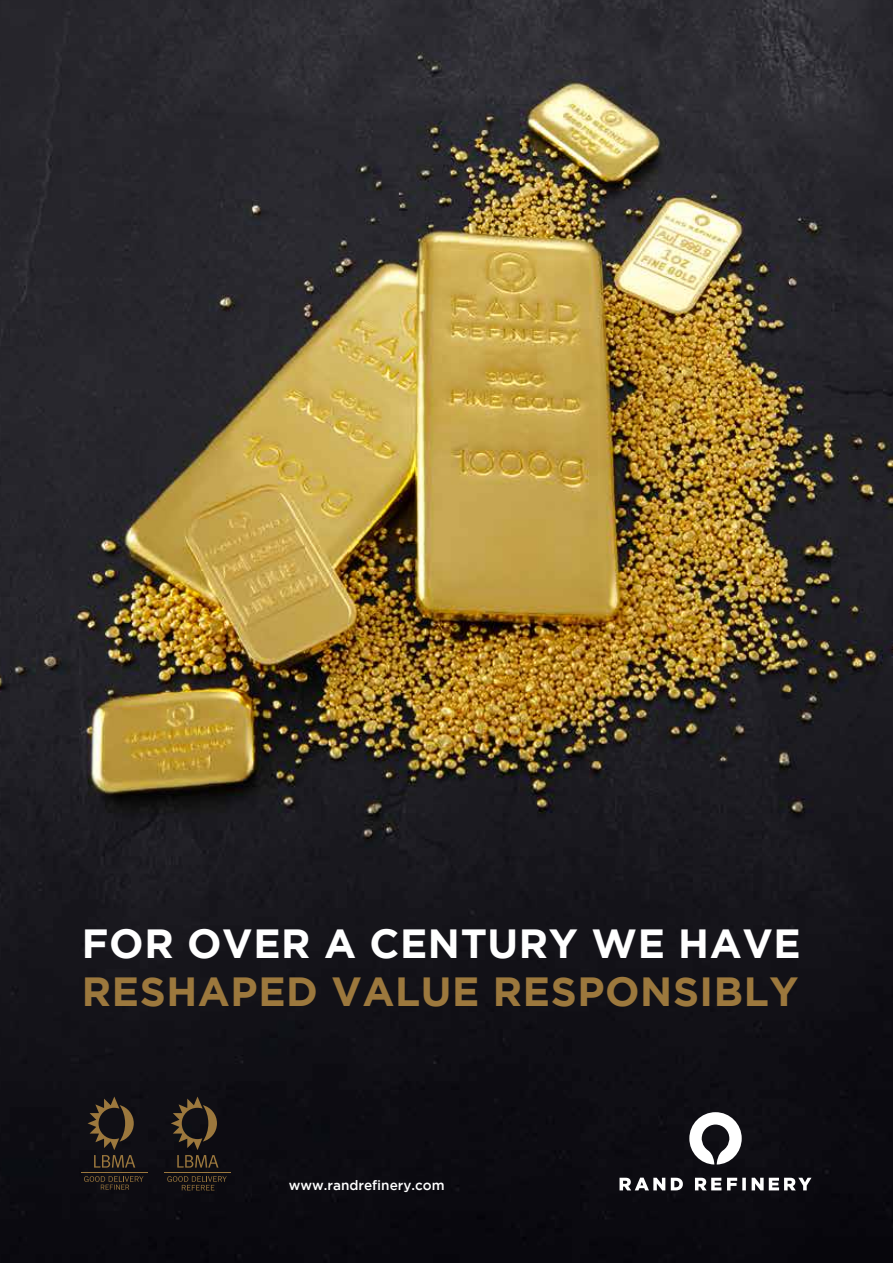
<style>
.page{position:relative;width:893px;height:1263px;background:#fff}
.page>*{position:absolute;margin:0;border:0;box-sizing:border-box;transform-origin:0 0}
.t1{font:700 40.65px "Gotham";letter-spacing:.015em;color:#9c783d}
.t2{font:700 40.65px "Gotham";letter-spacing:.015em;color:#fff}
.t3{font:500 13.5px "Gotham";color:#fff}
</style>
<div class="page">
<img style="left:0;top:0;width:893px;height:1263px">
<svg style="left:619px;top:1112px;width:192px;height:78px;background:#38373c"></svg>
<svg style="left:171px;top:1096px;width:47px;height:71px;background:#32281e"></svg>
<svg style="left:167px;top:1176px;width:60px;height:14px"></svg>
<hr style="left:164px;top:1172px;width:66px;height:1px;background:#9c783d">
<svg style="left:88px;top:1096px;width:47px;height:71px;background:#33291f"></svg>
<hr style="left:82px;top:1172px;width:66px;height:1px;background:#9c783d">
<svg style="left:84px;top:1176px;width:59px;height:14px"></svg>
<p class="t2" style="left:82px;top:920px;width:720px">FOR OVER A CENTURY WE HAVE</p>
<p class="t1" style="left:82px;top:968px;width:718px">RESHAPED VALUE RESPONSIBLY</p>
<p class="t3" style="left:289px;top:1178px;width:157px">www.randrefinery.com</p>
</div>
